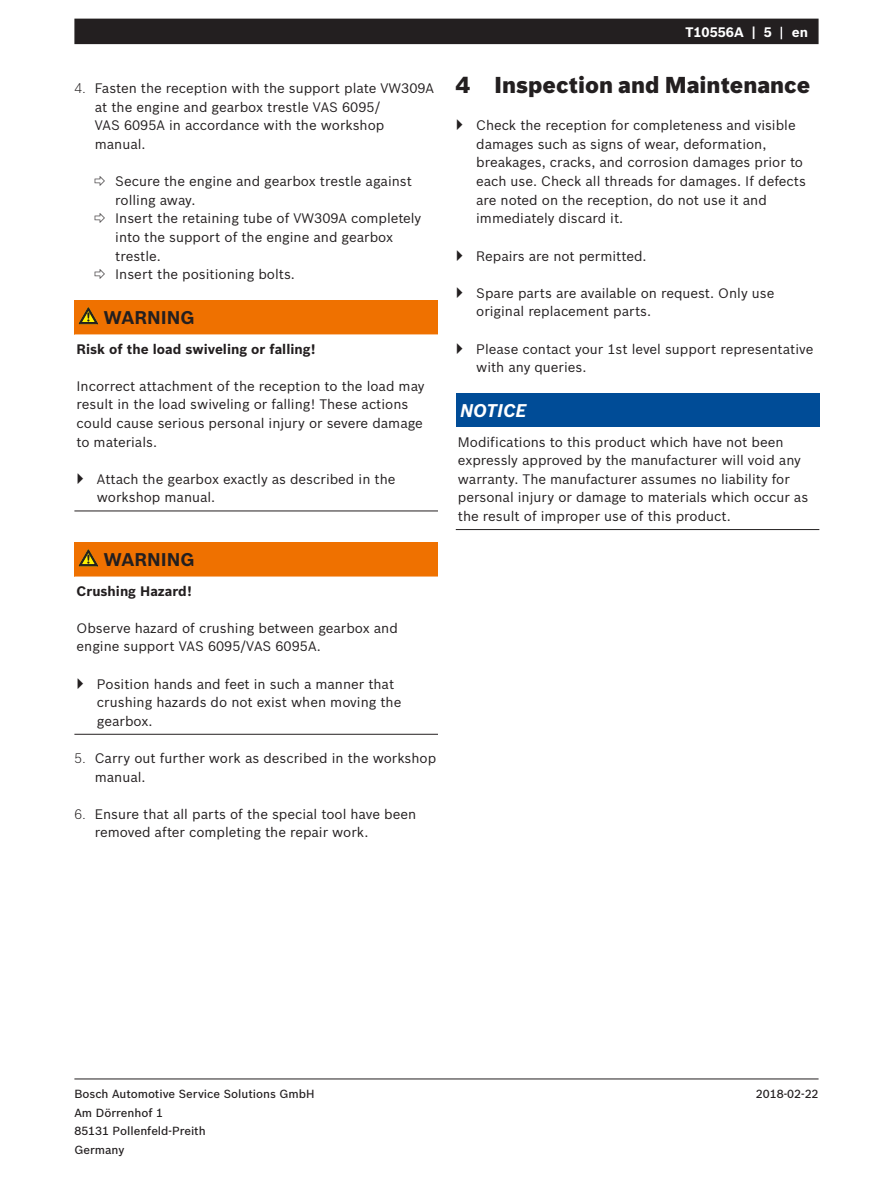
<style>
.page{position:relative;width:893px;height:1191px;background:#fff}
.page>*{position:absolute;margin:0;border:0;box-sizing:border-box;transform-origin:0 0}
.t1{font:900 22.5px "Bosch Sans";color:#231f20}
.TableHeaderCentered{font:700 18px "Bosch Sans";color:#231f20}
.TableHeaderCentered-2{font:italic 700 18px "Bosch Sans";color:#fff}
.Bodytext_0-0{font:13.5px/18.6px "Bosch Sans";color:#231f20}
.Bodytext_1-0{font:13.5px/18.6px "Bosch Sans";color:#231f20}
.Warning1Type_1-0{font:700 13.5px "Bosch Sans";color:#231f20}
.t2{font:700 13.5px "Bosch Sans";color:#fff}
.t3{font:500 11.55px/18.6px "Bosch Sans";color:#231f20}
.s1{font-weight:300}
.s2{font-family:"AA Diagnostics"}
</style>
<div class="page">
<hr style="left:74px;top:1078px;width:745px;height:1px;background:#231f20">
<div style="left:74px;top:19px;width:745px;height:25px;background:#231f20"></div>
<svg style="left:781px;top:27px;width:1px;height:12px"></svg>
<div style="left:456px;top:393px;width:363px;height:34px;background:#004c97"></div>
<hr style="left:456px;top:529px;width:363px;height:1px;background:#231f20">
<div style="left:74px;top:300px;width:364px;height:34px;background:#ef7100"></div>
<svg style="left:74px;top:334px;width:364px;height:177px"></svg>
<hr style="left:74px;top:511px;width:364px;height:1px;background:#231f20">
<svg style="left:79px;top:307px;width:19px;height:17px"></svg>
<div style="left:74px;top:542px;width:364px;height:34px;background:#ef7100"></div>
<svg style="left:74px;top:576px;width:364px;height:158px"></svg>
<hr style="left:74px;top:734px;width:364px;height:1px;background:#231f20">
<svg style="left:79px;top:549px;width:19px;height:17px"></svg>
<svg style="left:78px;top:473px;width:5px;height:11px"></svg>
<svg style="left:78px;top:677px;width:5px;height:11px"></svg>
<p class="Bodytext_0-0" style="left:95px;top:78px;width:341px;text-indent:-20px"><span class="s1">4.</span> Fasten the reception with the support plate VW309A at the engine and gearbox trestle VAS 6095/<br>VAS 6095A in accordance with the workshop manual.</p>
<p class="Bodytext_0-0" style="left:115px;top:171px;width:298px;text-indent:-20px"><span class="s2">?</span> Secure the engine and gearbox trestle against rolling away.</p>
<p class="Bodytext_0-0" style="left:115px;top:208px;width:308px;text-indent:-20px"><span class="s2">?</span> Insert the retaining tube of VW309A completely into the support of the engine and gearbox trestle.</p>
<p class="Bodytext_0-0" style="left:95px;top:264px;width:202px"><span class="s2">?</span> Insert the positioning bolts.</p>
<p class="TableHeaderCentered" style="left:104px;top:304px;width:93px">WARNING</p>
<p class="Warning1Type_1-0" style="left:77px;top:338px;width:241px">Risk of the load swiveling or falling!</p>
<p class="Bodytext_1-0" style="left:77px;top:376px;width:349px">Incorrect attachment of the reception to the load may result in the load swiveling or falling! These actions could cause serious personal injury or severe damage to materials.</p>
<p class="Bodytext_0-0" style="left:97px;top:469px;width:300px">Attach the gearbox exactly as described in the workshop manual.</p>
<p class="TableHeaderCentered" style="left:104px;top:546px;width:93px">WARNING</p>
<p class="Warning1Type_1-0" style="left:77px;top:580px;width:117px">Crushing Hazard!</p>
<p class="Bodytext_1-0" style="left:77px;top:617px;width:323px">Observe hazard of crushing between gearbox and engine support VAS 6095/VAS 6095A.</p>
<p class="Bodytext_0-0" style="left:97px;top:673px;width:306px">Position hands and feet in such a manner that crushing hazards do not exist when moving the gearbox.</p>
<p class="Bodytext_0-0" style="left:95px;top:748px;width:343px;text-indent:-20px"><span class="s1">5.</span> Carry out further work as described in the workshop manual.</p>
<p class="Bodytext_0-0" style="left:95px;top:803px;width:323px;text-indent:-20px"><span class="s1">6.</span> Ensure that all parts of the special tool have been removed after completing the repair work.</p>
<p class="t2" style="left:685px;top:22px;width:88px">T10556A | 5</p>
<p class="t2" style="left:792px;top:22px;width:18px">en</p>
<p class="t1" style="left:456px;top:68px;width:356px">4 Inspection and Maintenance</p>
<p class="Bodytext_0-0" style="left:476px;top:115px;width:331px">Check the reception for completeness and visible damages such as signs of wear, deformation, breakages, cracks, and corrosion damages prior to each use. Check all threads for damages. If defects are noted on the reception, do not use it and immediately discard it.</p>
<p class="Bodytext_0-0" style="left:476px;top:245px;width:172px">Repairs are not permitted.</p>
<p class="Bodytext_0-0" style="left:476px;top:283px;width:300px">Spare parts are available on request. Only use original replacement parts.</p>
<p class="Bodytext_0-0" style="left:476px;top:338px;width:339px">Please contact your 1st level support representative with any queries.</p>
<p class="TableHeaderCentered-2" style="left:460px;top:397px;width:68px">NOTICE</p>
<p class="Bodytext_0-0" style="left:458px;top:431px;width:352px">Modifications to this product which have not been expressly approved by the manufacturer will void any warranty. The manufacturer assumes no liability for personal injury or damage to materials which occur as the result of improper use of this product.</p>
<p class="t3" style="left:74px;top:1083px;width:242px">Bosch Automotive Service Solutions GmbH</p>
<p class="t3" style="left:756px;top:1083px;width:64px">2018-02-22</p>
<p class="t3" style="left:74px;top:1102px;width:133px">Am Dörrenhof 1<br>85131 Pollenfeld-Preith<br>Germany</p>
</div>
